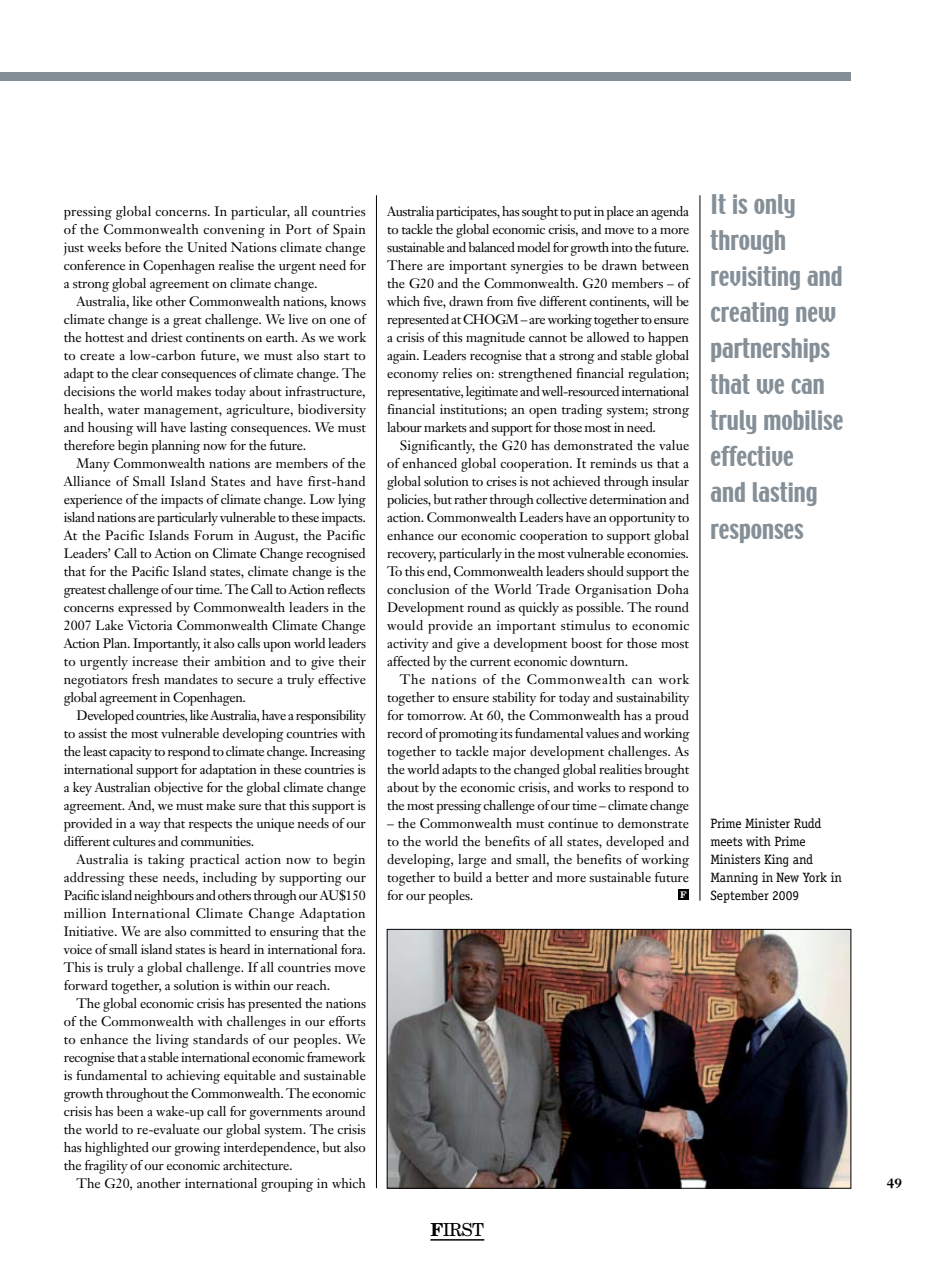
<style>
.page{position:relative;width:936px;height:1263px;background:#fff}
.page>*{position:absolute;margin:0;border:0;box-sizing:border-box;transform-origin:0 0}
.t1{font:24px/36px "Techno";color:#848f97}
.t2{font:18px "New Century Schlbk";color:#000}
.t3{font:13.5px/18px "Janson Text";letter-spacing:-.015em;color:#000;text-align:justify}
.t4{font:13.5px/18px "Officina Serif";letter-spacing:-.005em;color:#000}
.t5{font:700 13.5px "Janson Text";color:#000}
.t6{font:700 9px "New Century Schlbk";color:#fff}
.s1{font-weight:700}
</style>
<div class="page">
<div style="left:0;top:72px;width:850px;height:9px;background:#848f97"></div>
<hr style="left:376px;top:195px;width:1px;height:993px;background:#000">
<hr style="left:699px;top:195px;width:1px;height:706px;background:#000">
<div style="left:678px;top:889px;width:10px;height:11px;background:#000"></div>
<hr style="left:430px;top:1239px;width:54px;height:1px;background:#000">
<img style="left:389px;top:931px;width:460px;height:255px">
<div style="left:387px;top:929px;width:464px;height:259px;border:1px solid #000"></div>
<p class="t3" style="left:64px;top:202px;width:304px">pressing global concerns. In particular, all countries of the Commonwealth convening in Port of Spain just weeks before the United Nations climate change conference in Copenhagen realise the urgent need for a strong global agreement on climate change.</p>
<p class="t3" style="left:64px;top:292px;width:304px;text-indent:13px">Australia, like other Commonwealth nations, knows climate change is a great challenge. We live on one of the hottest and driest continents on earth. As we work to create a low-carbon future, we must also start to adapt to the clear consequences of climate change. The decisions the world makes today about infrastructure, health, water management, agriculture, biodiversity and housing will have lasting consequences. We must therefore begin planning now for the future.</p>
<p class="t3" style="left:64px;top:454px;width:304px;text-indent:13px">Many Commonwealth nations are members of the Alliance of Small Island States and have first-hand experience of the impacts of climate change. Low lying island nations are particularly vulnerable to these impacts.<br>At the Pacific Islands Forum in August, the Pacific Leaders’ Call to Action on Climate Change recognised that for the Pacific Island states, climate change is the greatest challenge of our time. The Call to Action reflects concerns expressed by Commonwealth leaders in the 2007 Lake Victoria Commonwealth Climate Change Action Plan. Importantly, it also calls upon world leaders to urgently increase their ambition and to give their negotiators fresh mandates to secure a truly effective global agreement in Copenhagen.</p>
<p class="t3" style="left:64px;top:706px;width:304px;text-indent:13px">Developed countries, like Australia, have a responsibility to assist the most vulnerable developing countries with the least capacity to respond to climate change. Increasing international support for adaptation in these countries is a key Australian objective for the global climate change agreement. And, we must make sure that this support is provided in a way that respects the unique needs of our different cultures and communities.</p>
<p class="t3" style="left:64px;top:850px;width:304px;text-indent:13px">Australia is taking practical action now to begin addressing these needs, including by supporting our Pacific island neighbours and others through our AU$150 million International Climate Change Adaptation Initiative. We are also committed to ensuring that the voice of small island states is heard in international fora.<br>This is truly a global challenge. If all countries move forward together, a solution is within our reach.</p>
<p class="t3" style="left:64px;top:994px;width:304px;text-indent:13px">The global economic crisis has presented the nations of the Commonwealth with challenges in our efforts to enhance the living standards of our peoples. We recognise that a stable international economic framework is fundamental to achieving equitable and sustainable growth throughout the Commonwealth. The economic crisis has been a wake-up call for governments around the world to re-evaluate our global system. The crisis has highlighted our growing interdependence, but also the fragility of our economic architecture.</p>
<p class="t3" style="left:77px;top:1174px;width:291px">The G20, another international grouping in which</p>
<p class="t3" style="left:387px;top:202px;width:304px">Australia participates, has sought to put in place an agenda to tackle the global economic crisis, and move to a more sustainable and balanced model for growth into the future.<br>There are important synergies to be drawn between the G20 and the Commonwealth. G20 members – of which five, drawn from five different continents, will be represented at CHOGM – are working together to ensure a crisis of this magnitude cannot be allowed to happen again. Leaders recognise that a strong and stable global economy relies on: strengthened financial regulation; representative, legitimate and well-resourced international financial institutions; an open trading system; strong labour markets and support for those most in need.</p>
<p class="t3" style="left:387px;top:436px;width:304px;text-indent:13px">Significantly, the G20 has demonstrated the value of enhanced global cooperation. It reminds us that a global solution to crises is not achieved through insular policies, but rather through collective determination and action. Commonwealth Leaders have an opportunity to enhance our economic cooperation to support global recovery, particularly in the most vulnerable economies.<br>To this end, Commonwealth leaders should support the conclusion of the World Trade Organisation Doha Development round as quickly as possible. The round would provide an important stimulus to economic activity and give a development boost for those most affected by the current economic downturn.</p>
<p class="t3" style="left:387px;top:670px;width:304px;text-indent:13px">The nations of the Commonwealth can work together to ensure stability for today and sustainability for tomorrow. At 60, the Commonwealth has a proud record of promoting its fundamental values and working together to tackle major development challenges. As the world adapts to the changed global realities brought about by the economic crisis, and works to respond to the most pressing challenge of our time – climate change</p>
<p class="t3" style="left:387px;top:814px;width:304px">– the Commonwealth must continue to demonstrate to the world the benefits of all states, developed and developing, large and small, the benefits of working together to build a better and more sustainable future for our peoples.</p>
<p class="t6" style="left:680px;top:889px;width:8px">F</p>
<h2 class="t2" style="left:430px;top:1218px;width:55px"><span class="s1">F</span>IRST</h2>
<h1 class="t1" style="left:710px;top:188px;width:134px">It is only through revisiting and creating new partnerships that we can truly mobilise effective<br>and lasting responses</h1>
<p class="t4" style="left:710px;top:814px;width:133px">Prime Minister Rudd meets with Prime<br>Ministers King and<br>Manning in New York in<br>September 2009</p>
<p class="t5" style="left:886px;top:1174px;width:17px">49</p>
</div>
